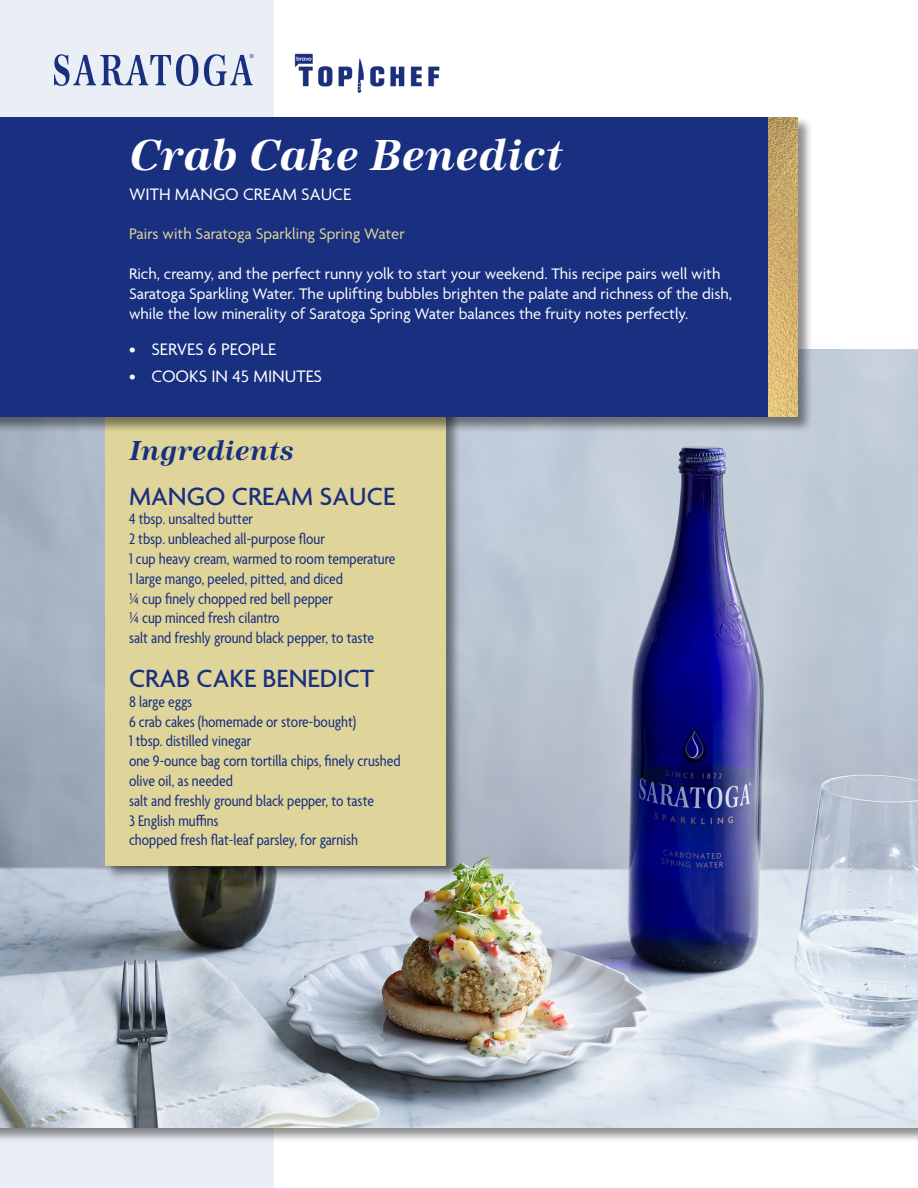
<style>
.page{position:relative;width:918px;height:1188px;background:#fff}
.page>*{position:absolute;margin:0;border:0;box-sizing:border-box;transform-origin:0 0}
.t1{font:italic 700 45px "URW Antiqua";color:#fff}
.t2{font:italic 700 28.5px "URW Antiqua";color:#192f7f}
.t3{font:500 27px "Agenda";color:#192f7f}
.t4{font:18px "Agenda";color:#fff}
.t5{font:condensed 16.5px "Agenda";color:#192f7f}
.t6{font:16.5px/19.8px "Agenda";color:#fff}
.t7{font:16.5px "Agenda";color:#dfd59b}
</style>
<div class="page">
<div style="left:0;top:0;width:626px;height:1188px;background:#eaeff5"></div>
<div style="left:274px;top:0;width:644px;height:1188px;background:#fff"></div>
<img style="left:0;top:350px;width:918px;height:778px">
<div style="left:104px;top:371px;width:357px;height:510px;background:#000;opacity:.45"></div>
<div style="left:105px;top:372px;width:341px;height:494px;background:#dfd59b"></div>
<img style="left:294px;top:53px;width:146px;height:40px">
<svg style="left:54px;top:54px;width:144px;height:32px"></svg>
<svg style="left:204px;top:54px;width:50px;height:32px"></svg>
<div style="left:0;top:116px;width:813px;height:317px;background:#000;opacity:.45"></div>
<div style="left:0;top:117px;width:795px;height:300px;background:#192f7f"></div>
<img style="left:768px;top:117px;width:29px;height:300px">
<p class="t1" style="left:129px;top:130px;width:435px">Crab Cake Benedict</p>
<p class="t4" style="left:129px;top:184px;width:224px">WITH MANGO CREAM SAUCE</p>
<p class="t7" style="left:129px;top:225px;width:277px">Pairs with Saratoga Sparkling Spring Water</p>
<p class="t6" style="left:129px;top:265px;width:605px">Rich, creamy, and the perfect runny yolk to start your weekend. This recipe pairs well with<br>Saratoga Sparkling Water. The uplifting bubbles brighten the palate and richness of the dish, while the low minerality of Saratoga Spring Water balances the fruity notes perfectly.</p>
<p class="t4" style="left:129px;top:339px;width:149px">• SERVES 6 PEOPLE</p>
<p class="t4" style="left:129px;top:366px;width:195px">• COOKS IN 45 MINUTES</p>
<p class="t2" style="left:129px;top:435px;width:166px">Ingredients</p>
<p class="t3" style="left:129px;top:481px;width:268px">MANGO CREAM SAUCE</p>
<p class="t5" style="left:129px;top:510px;width:126px">4 tbsp. unsalted butter</p>
<p class="t5" style="left:129px;top:530px;width:197px">2 tbsp. unbleached all-purpose flour</p>
<p class="t5" style="left:129px;top:550px;width:268px">1 cup heavy cream, warmed to room temperature</p>
<p class="t5" style="left:129px;top:570px;width:216px">1 large mango, peeled, pitted, and diced</p>
<p class="t5" style="left:129px;top:589px;width:206px">¼ cup finely chopped red bell pepper</p>
<p class="t5" style="left:129px;top:609px;width:152px">¼ cup minced fresh cilantro</p>
<p class="t5" style="left:129px;top:629px;width:247px">salt and freshly ground black pepper, to taste</p>
<p class="t3" style="left:129px;top:664px;width:247px">CRAB CAKE BENEDICT</p>
<p class="t5" style="left:129px;top:693px;width:65px">8 large eggs</p>
<p class="t5" style="left:129px;top:712px;width:229px">6 crab cakes (homemade or store-bought)</p>
<p class="t5" style="left:129px;top:732px;width:124px">1 tbsp. distilled vinegar</p>
<p class="t5" style="left:129px;top:752px;width:273px">one 9-ounce bag corn tortilla chips, finely crushed</p>
<p class="t5" style="left:129px;top:772px;width:105px">olive oil, as needed</p>
<p class="t5" style="left:129px;top:792px;width:247px">salt and freshly ground black pepper, to taste</p>
<p class="t5" style="left:129px;top:811px;width:91px">3 English muffins</p>
<p class="t5" style="left:129px;top:831px;width:231px">chopped fresh flat-leaf parsley, for garnish</p>
</div>
